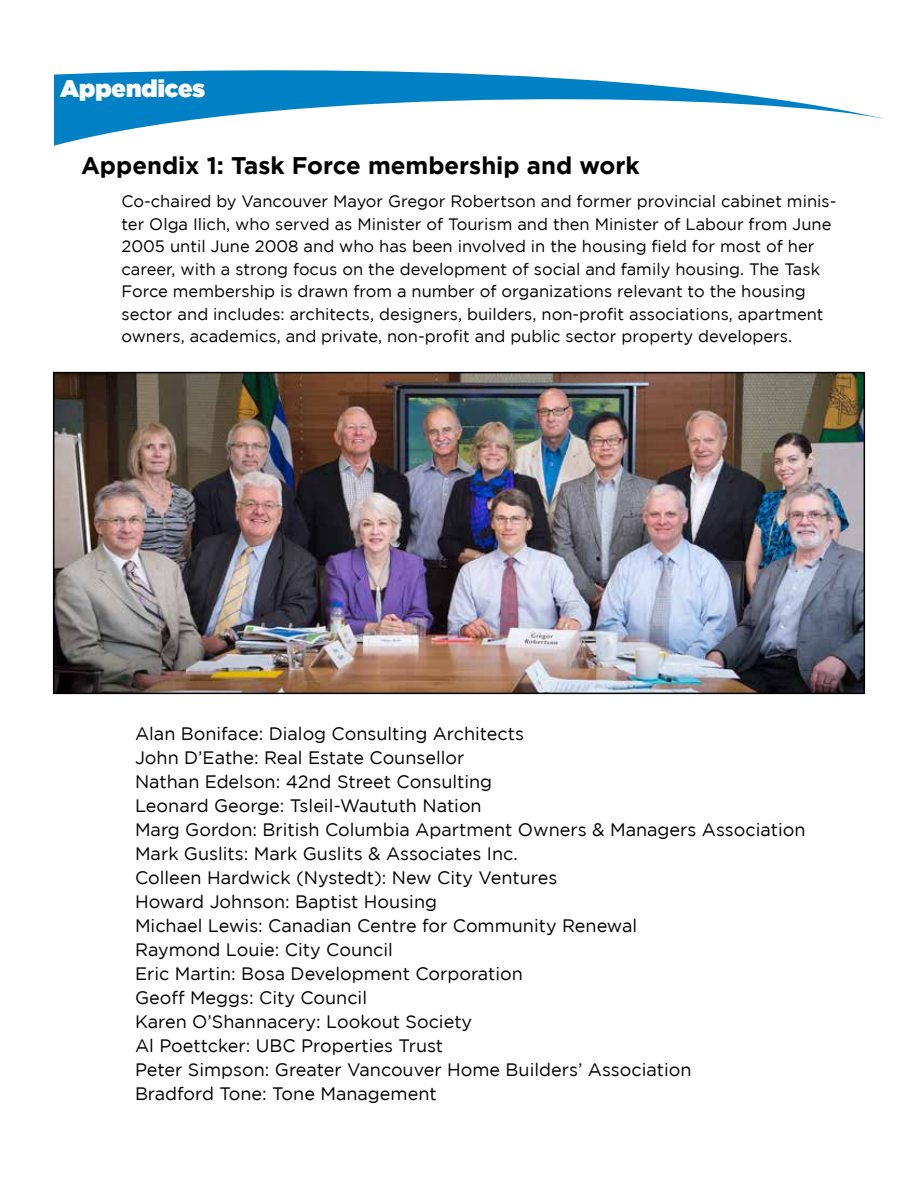
<style>
.page{position:relative;width:918px;height:1188px;background:#fff}
.page>*{position:absolute;margin:0;border:0;box-sizing:border-box;transform-origin:0 0}
.t1{font:700 24px "Gotham";color:#000}
.t2{font:900 24px "Gotham";color:#fff}
.t3{font:18px/24px "Gotham";color:#000}
.t4{font:16.5px/22.5px "Gotham";color:#000}
</style>
<div class="page">
<svg style="left:54px;top:70px;width:831px;height:76px"></svg>
<img style="left:56px;top:375px;width:806px;height:316px">
<div style="left:53px;top:372px;width:812px;height:322px;border:2px solid #000"></div>
<h1 class="t2" style="left:60px;top:75px;width:147px">Appendices</h1>
<h1 class="t1" style="left:81px;top:152px;width:560px">Appendix 1: Task Force membership and work</h1>
<p class="t4" style="left:122px;top:190px;width:716px">Co-chaired by Vancouver Mayor Gregor Robertson and former provincial cabinet minis&shy;ter Olga Ilich, who served as Minister of Tourism and then Minister of Labour from June 2005 until June 2008 and who has been involved in the housing field for most of her career, with a strong focus on the development of social and family housing. The Task Force membership is drawn from a number of organizations relevant to the housing sector and includes: architects, designers, builders, non-profit associations, apartment owners, academics, and private, non-profit and public sector property developers.</p>
<p class="t3" style="left:135px;top:721px;width:672px">Alan Boniface: Dialog Consulting Architects<br>John D’Eathe: Real Estate Counsellor<br>Nathan Edelson: 42nd Street Consulting<br>Leonard George: Tsleil-Waututh Nation<br>Marg Gordon: British Columbia Apartment Owners &amp; Managers Association Mark Guslits: Mark Guslits &amp; Associates Inc.<br>Colleen Hardwick (Nystedt): New City Ventures<br>Howard Johnson: Baptist Housing<br>Michael Lewis: Canadian Centre for Community Renewal<br>Raymond Louie: City Council<br>Eric Martin: Bosa Development Corporation<br>Geoff Meggs: City Council<br>Karen O’Shannacery: Lookout Society<br>Al Poettcker: UBC Properties Trust<br>Peter Simpson: Greater Vancouver Home Builders’ Association<br>Bradford Tone: Tone Management</p>
</div>
